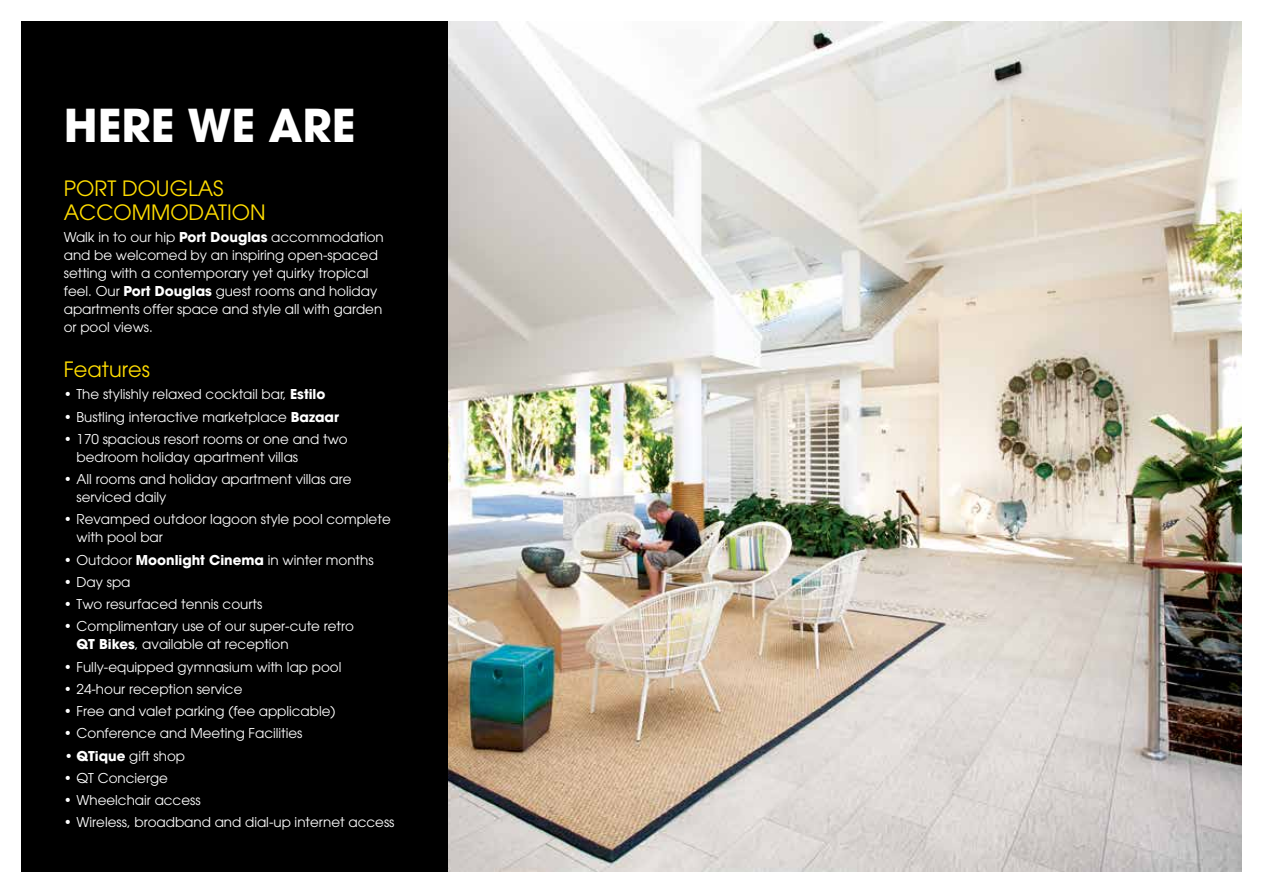
<style>
.page{position:relative;width:1263px;height:893px;background:#fff}
.page>*{position:absolute;margin:0;border:0;box-sizing:border-box;transform-origin:0 0}
.t1{font:700 45px "Avant Garde";color:#fff}
.t2{font:21px/24px "Avant Garde";color:#fd0}
.t3{font:13.5px/18px "Avant Garde";color:#fff}
.s1{font-weight:700}
</style>
<div class="page">
<img style="left:448px;top:21px;width:794px;height:851px">
<div style="left:21px;top:21px;width:427px;height:851px;background:#000"></div>
<h1 class="t1" style="left:64px;top:96px;width:293px">HERE WE ARE</h1>
<h2 class="t2" style="left:64px;top:176px;width:203px">PORT DOUGLAS<br>ACCOMMODATION</h2>
<p class="t3" style="left:64px;top:228px;width:321px">Walk in to our hip <span class="s1">Port Douglas</span> accommodation and be welcomed by an inspiring open-spaced setting with a contemporary yet quirky tropical feel. Our <span class="s1">Port Douglas</span> guest rooms and holiday apartments offer space and style all with garden or pool views.</p>
<h2 class="t2" style="left:64px;top:357px;width:88px">Features</h2>
<p class="t3" style="left:64px;top:385px;width:263px">• The stylishly relaxed cocktail bar, <span class="s1">Estilo</span></p>
<p class="t3" style="left:64px;top:408px;width:277px">• Bustling interactive marketplace <span class="s1">Bazaar</span></p>
<p class="t3" style="left:77px;top:430px;width:273px;text-indent:-13px">• 170 spacious resort rooms or one and two bedroom holiday apartment villas</p>
<p class="t3" style="left:77px;top:470px;width:276px;text-indent:-13px">• All rooms and holiday apartment villas are serviced daily</p>
<p class="t3" style="left:77px;top:510px;width:316px;text-indent:-13px">• Revamped outdoor lagoon style pool complete with pool bar</p>
<p class="t3" style="left:64px;top:551px;width:311px">• Outdoor <span class="s1">Moonlight Cinema</span> in winter months</p>
<p class="t3" style="left:64px;top:573px;width:68px">• Day spa</p>
<p class="t3" style="left:64px;top:595px;width:200px">• Two resurfaced tennis courts</p>
<p class="t3" style="left:77px;top:617px;width:279px;text-indent:-13px">• Complimentary use of our super-cute retro<br><span class="s1">QT Bikes</span>, available at reception</p>
<p class="t3" style="left:64px;top:658px;width:279px">• Fully-equipped gymnasium with lap pool</p>
<p class="t3" style="left:64px;top:680px;width:180px">• 24-hour reception service</p>
<p class="t3" style="left:64px;top:702px;width:273px">• Free and valet parking (fee applicable)</p>
<p class="t3" style="left:64px;top:724px;width:240px">• Conference and Meeting Facilities</p>
<p class="t3" style="left:64px;top:747px;width:123px"><span class="s1">• QTique</span> gift shop</p>
<p class="t3" style="left:64px;top:769px;width:106px">• QT Concierge</p>
<p class="t3" style="left:64px;top:791px;width:138px">• Wheelchair access</p>
<p class="t3" style="left:64px;top:813px;width:332px">• Wireless, broadband and dial-up internet access</p>
</div>
